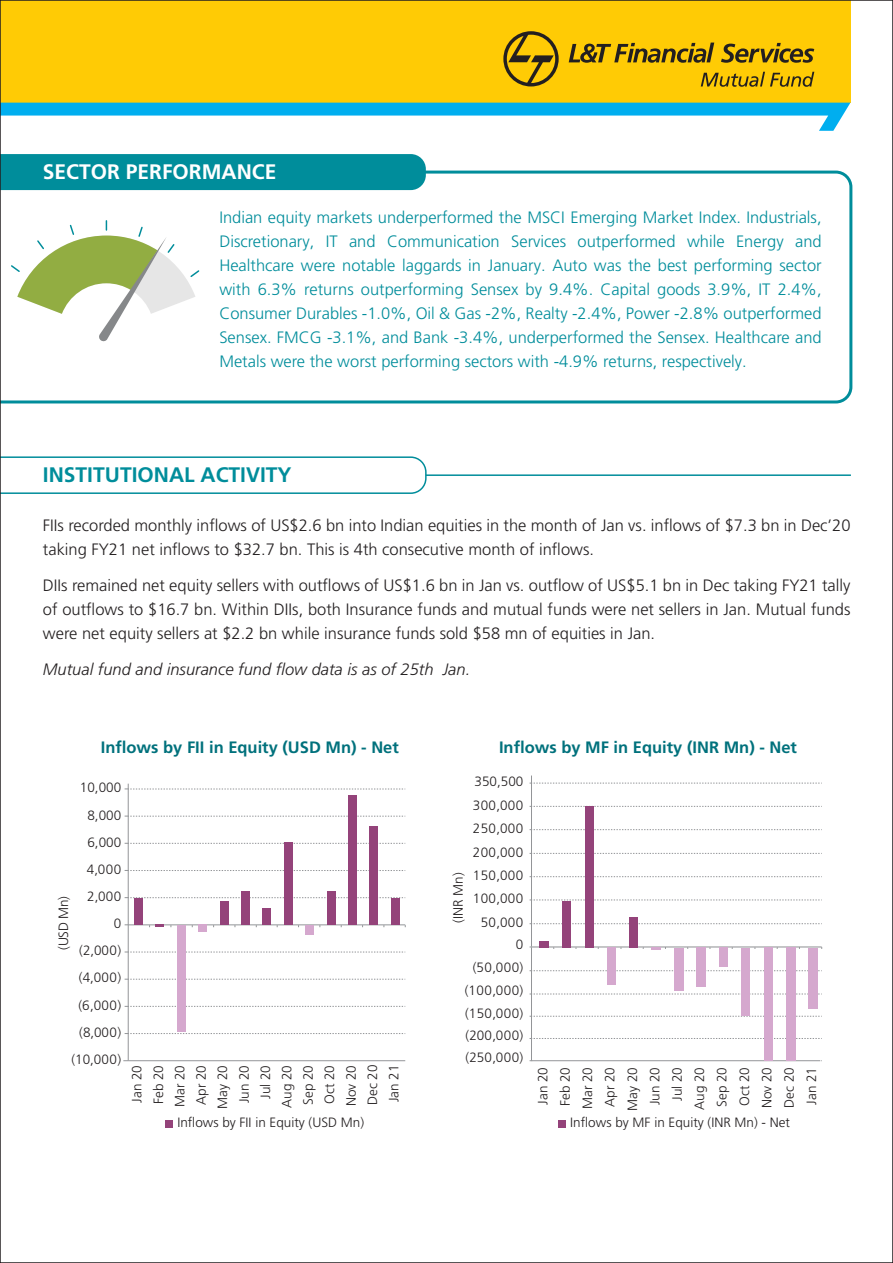
<style>
.page{position:relative;width:893px;height:1263px;background:#fff}
.page>*{position:absolute;margin:0;border:0;box-sizing:border-box;transform-origin:0 0}
.t1{font:700 21px "Frutiger LT Pro";color:#008d9b}
.t2{font:700 21px "Frutiger LT Pro";color:#fff}
.t3{font:300 16.5px/24px "Frutiger LT Pro";color:#008d9b;text-align:justify}
.t4{font:300 16.5px/24px "Frutiger LT Pro";color:#231f20}
.t5{font:700 16.5px "Frutiger LT Pro";color:#00717c}
.t6{font:italic 300 16.5px "Frutiger LT Pro";color:#231f20}
.t7{font:300 13.5px/22.4px "Frutiger LT Pro";color:#231f20}
</style>
<div class="page">
<svg style="left:3px;top:170px;width:850px;height:234px"></svg>
<svg style="left:3px;top:456px;width:424px;height:38px"></svg>
<div style="left:3px;top:154px;width:423px;height:36px;background:#008d9b"></div>
<div style="left:166px;top:1120px;width:7px;height:7px;background:#94437a"></div>
<div style="left:558px;top:1120px;width:7px;height:7px;background:#94437a"></div>
<hr style="left:128px;top:924px;width:277px;height:1px;background:#939598">
<hr style="left:128px;top:1060px;width:277px;height:1px;background:#939598">
<hr style="left:128px;top:784px;width:1px;height:277px;background:#939598">
<svg style="left:125px;top:1033px;width:281px;height:1px"></svg>
<svg style="left:125px;top:1006px;width:281px;height:1px"></svg>
<svg style="left:125px;top:979px;width:281px;height:1px"></svg>
<svg style="left:125px;top:952px;width:281px;height:1px"></svg>
<svg style="left:125px;top:897px;width:281px;height:1px"></svg>
<svg style="left:125px;top:870px;width:281px;height:1px"></svg>
<svg style="left:125px;top:843px;width:281px;height:1px"></svg>
<svg style="left:125px;top:816px;width:281px;height:1px"></svg>
<svg style="left:125px;top:788px;width:281px;height:2px"></svg>
<hr style="left:532px;top:1060px;width:288px;height:1px;background:#939598">
<hr style="left:531px;top:775px;width:1px;height:286px;background:#939598">
<svg style="left:530px;top:994px;width:292px;height:1px"></svg>
<svg style="left:530px;top:1016px;width:292px;height:1px"></svg>
<svg style="left:530px;top:1038px;width:292px;height:1px"></svg>
<svg style="left:530px;top:970px;width:292px;height:1px"></svg>
<svg style="left:530px;top:923px;width:292px;height:1px"></svg>
<svg style="left:530px;top:899px;width:292px;height:1px"></svg>
<svg style="left:530px;top:876px;width:292px;height:1px"></svg>
<svg style="left:530px;top:853px;width:292px;height:1px"></svg>
<svg style="left:530px;top:829px;width:292px;height:1px"></svg>
<svg style="left:530px;top:806px;width:292px;height:1px"></svg>
<svg style="left:530px;top:783px;width:292px;height:1px"></svg>
<hr style="left:531px;top:947px;width:291px;height:1px;background:#939598">
<div style="left:0;top:0;width:850px;height:103px;background:#ffcb05"></div>
<svg style="left:3px;top:103px;width:847px;height:28px"></svg>
<svg style="left:503px;top:31px;width:56px;height:55px"></svg>
<svg style="left:701px;top:72px;width:113px;height:15px"></svg>
<svg style="left:569px;top:43px;width:145px;height:20px"></svg>
<svg style="left:721px;top:43px;width:93px;height:20px"></svg>
<hr style="left:426px;top:474px;width:425px;height:2px;background:#008d9b">
<svg style="left:10px;top:221px;width:191px;height:121px"></svg>
<div style="left:540px;top:941px;width:9px;height:7px;background:#94437a"></div>
<div style="left:562px;top:901px;width:9px;height:47px;background:#94437a"></div>
<div style="left:585px;top:806px;width:9px;height:142px;background:#94437a"></div>
<div style="left:629px;top:917px;width:9px;height:31px;background:#94437a"></div>
<div style="left:607px;top:948px;width:9px;height:37px;background:#d5a8ce"></div>
<svg style="left:652px;top:947px;width:14px;height:3px"></svg>
<div style="left:674px;top:948px;width:9px;height:42px;background:#d5a8ce"></div>
<div style="left:696px;top:948px;width:10px;height:39px;background:#d5a8ce"></div>
<div style="left:719px;top:948px;width:9px;height:19px;background:#d5a8ce"></div>
<div style="left:741px;top:948px;width:9px;height:67px;background:#d5a8ce"></div>
<div style="left:764px;top:948px;width:8px;height:113px;background:#d5a8ce"></div>
<div style="left:786px;top:948px;width:9px;height:113px;background:#d5a8ce"></div>
<div style="left:808px;top:948px;width:10px;height:60px;background:#d5a8ce"></div>
<div style="left:134px;top:898px;width:9px;height:27px;background:#94437a"></div>
<svg style="left:156px;top:925px;width:8px;height:2px"></svg>
<div style="left:220px;top:901px;width:8px;height:24px;background:#94437a"></div>
<div style="left:241px;top:891px;width:9px;height:34px;background:#94437a"></div>
<div style="left:263px;top:908px;width:8px;height:17px;background:#94437a"></div>
<div style="left:284px;top:842px;width:9px;height:83px;background:#94437a"></div>
<div style="left:327px;top:891px;width:9px;height:34px;background:#94437a"></div>
<div style="left:348px;top:795px;width:9px;height:130px;background:#94437a"></div>
<div style="left:370px;top:826px;width:8px;height:99px;background:#94437a"></div>
<div style="left:391px;top:898px;width:8px;height:27px;background:#94437a"></div>
<div style="left:177px;top:925px;width:8px;height:106px;background:#d5a8ce"></div>
<div style="left:198px;top:925px;width:9px;height:7px;background:#d5a8ce"></div>
<div style="left:305px;top:925px;width:9px;height:10px;background:#d5a8ce"></div>
<p class="t2" style="left:43px;top:160px;width:235px">SECTOR PERFORMANCE</p>
<p class="t3" style="left:219px;top:205px;width:604px">Indian equity markets underperformed the MSCI Emerging Market Index. Industrials, Discretionary, IT and Communication Services outperformed while Energy and Healthcare were notable laggards in January. Auto was the best performing sector with 6.3% returns outperforming Sensex by 9.4%. Capital goods 3.9%, IT 2.4%, Consumer Durables -1.0%, Oil &amp; Gas -2%, Realty -2.4%, Power -2.8% outperformed Sensex. FMCG -3.1%, and Bank -3.4%, underperformed the Sensex. Healthcare and Metals were the worst performing sectors with -4.9% returns, respectively.</p>
<p class="t1" style="left:43px;top:463px;width:250px">INSTITUTIONAL ACTIVITY</p>
<p class="t4" style="left:43px;top:514px;width:809px">FIIs recorded monthly inflows of US$2.6 bn into Indian equities in the month of Jan vs. inflows of $7.3 bn in Dec’20 taking FY21 net inflows to $32.7 bn. This is 4th consecutive month of inflows.</p>
<p class="t4" style="left:43px;top:574px;width:809px;text-align:justify">DIIs remained net equity sellers with outflows of US$1.6 bn in Jan vs. outflow of US$5.1 bn in Dec taking FY21 tally of outflows to $16.7 bn. Within DIIs, both Insurance funds and mutual funds were net sellers in Jan. Mutual funds were net equity sellers at $2.2 bn while insurance funds sold $58 mn of equities in Jan.</p>
<p class="t6" style="left:43px;top:660px;width:429px">Mutual fund and insurance fund flow data is as of 25th Jan.</p>
<p class="t5" style="left:101px;top:737px;width:299px">Inflows by FII in Equity (USD Mn) - Net</p>
<p class="t5" style="left:499px;top:737px;width:299px">Inflows by MF in Equity (INR Mn) - Net</p>
<p class="t7" style="left:80px;top:777px;width:43px">10,000</p>
<p class="t7" style="left:87px;top:804px;width:35px">8,000</p>
<p class="t7" style="left:87px;top:831px;width:35px">6,000</p>
<p class="t7" style="left:52px;top:950px;width:56px;rotate:-90deg">(USD Mn)</p>
<p class="t7" style="left:87px;top:858px;width:36px">4,000</p>
<p class="t7" style="left:87px;top:885px;width:35px">2,000</p>
<p class="t7" style="left:114px;top:912px;width:9px">0</p>
<p class="t7" style="left:79px;top:939px;width:43px">(2,000)</p>
<p class="t7" style="left:79px;top:966px;width:44px">(4,000)</p>
<p class="t7" style="left:78px;top:994px;width:44px">(6,000)</p>
<p class="t7" style="left:79px;top:1021px;width:43px">(8,000)</p>
<p class="t7" style="left:71px;top:1048px;width:51px">(10,000)</p>
<p class="t7" style="left:475px;top:770px;width:50px">350,500</p>
<p class="t7" style="left:473px;top:794px;width:52px">300,000</p>
<p class="t7" style="left:473px;top:817px;width:52px">250,000</p>
<p class="t7" style="left:126px;top:1104px;width:41px;line-height:21.5px;rotate:-90deg">Jan 20<br>Feb 20</p>
<p class="t7" style="left:191px;top:1108px;width:45px;line-height:21.5px;text-align:right;rotate:-90deg">Apr 20<br>May 20<br>Jun 20<br>Jul 20</p>
<p class="t7" style="left:169px;top:1107px;width:44px;rotate:-90deg">Mar 20</p>
<p class="t7" style="left:276px;top:1108px;width:44px;line-height:21.5px;text-align:justify;rotate:-90deg">Aug 20<br>Sep 20<br>Oct 20<br>Nov 20</p>
<p class="t7" style="left:362px;top:1105px;width:42px;line-height:21.5px;rotate:-90deg">Dec 20<br>Jan 21</p>
<p class="t7" style="left:447px;top:923px;width:52px;rotate:-90deg">(INR Mn)</p>
<p class="t7" style="left:473px;top:841px;width:52px">200,000</p>
<p class="t7" style="left:473px;top:864px;width:52px">150,000</p>
<p class="t7" style="left:473px;top:888px;width:52px">100,000</p>
<p class="t7" style="left:481px;top:911px;width:44px">50,000</p>
<p class="t7" style="left:516px;top:933px;width:9px">0</p>
<p class="t7" style="left:473px;top:956px;width:52px">(50,000)</p>
<p class="t7" style="left:465px;top:980px;width:60px;text-align:justify">(100,000) (150,000) (200,000) (250,000)</p>
<p class="t7" style="left:532px;top:1110px;width:45px;text-align:right;rotate:-90deg">Jan 20<br>Feb 20<br>Mar 20<br>Apr 20<br>May 20<br>Jun 20<br>Jul 20<br>Aug 20<br>Sep 20<br>Oct 20<br>Nov 20<br>Dec 20<br>Jan 21</p>
<p class="t7" style="left:177px;top:1112px;width:188px">Inflows by FII in Equity (USD Mn)</p>
<p class="t7" style="left:570px;top:1112px;width:221px">Inflows by MF in Equity (INR Mn) - Net</p>
</div>
